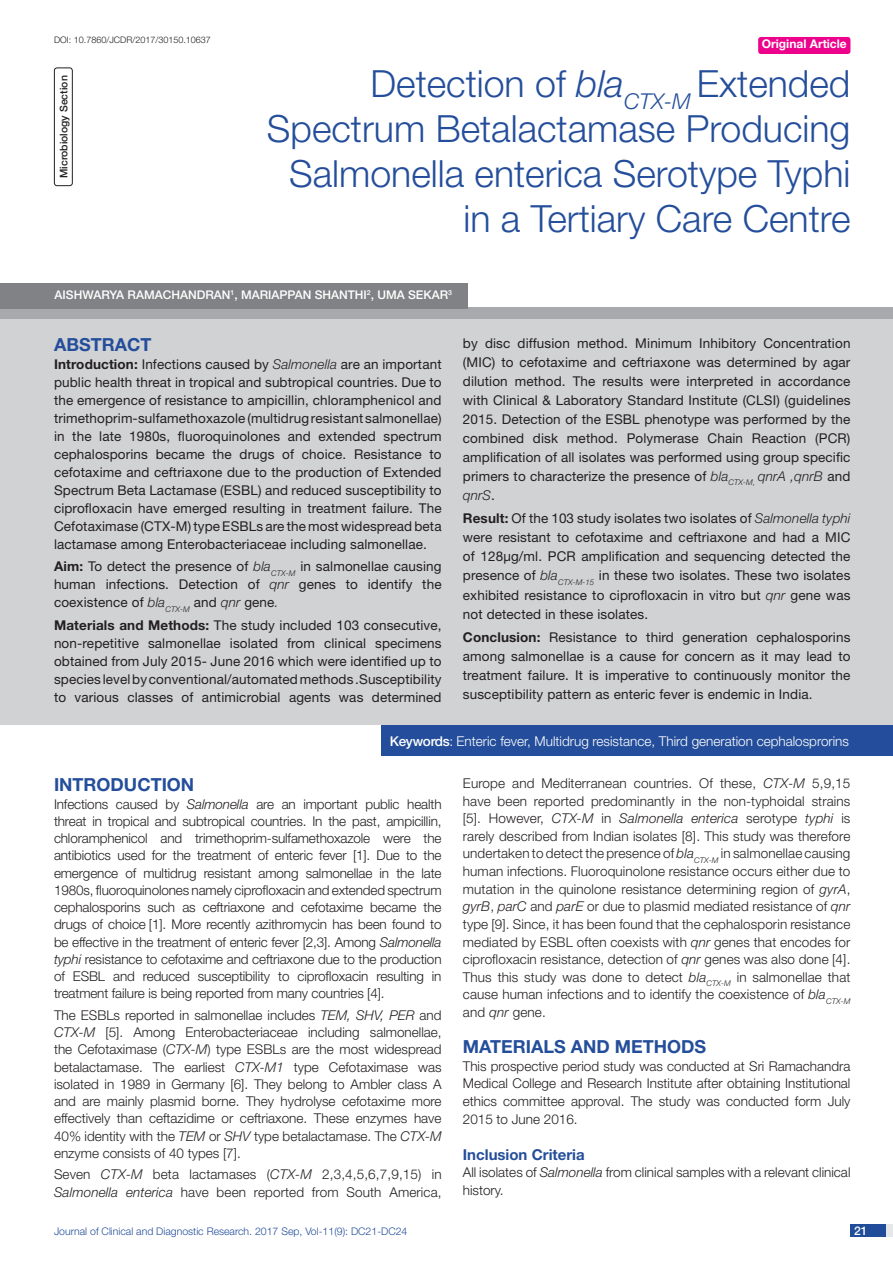
<style>
.page{position:relative;width:893px;height:1263px;background:#fff}
.page>*{position:absolute;margin:0;border:0;box-sizing:border-box;transform-origin:0 0}
.t1{font:300 37.5px/45px "Helvetica Neue";color:#244e9b;text-align:right}
.Heading{font:700 18px "Helvetica Neue";color:#244e9b}
.Abstract_head{font:700 18px "Helvetica Neue";color:#244e9b}
.HEAD_2{font:700 15px "Helvetica Neue";color:#244e9b}
.Body_text{font:300 13.5px/17.2px "Helvetica Neue";color:#231f20;text-align:justify}
.Abstract_Text{font:13.5px/18px "Helvetica Neue";letter-spacing:.01em;color:#231f20;text-align:justify}
.Body_text-2{font:300 13.5px "Helvetica Neue";color:#fff}
.Author{font:500 12px "Helvetica Neue";color:#fff}
.t2{font:700 12px "Helvetica Neue";color:#fff}
.t3{font:300 10.5px "Helvetica Neue";color:#244e9b}
.section{font:500 10.5px "Helvetica Neue";color:#231f20}
.DOI{font:300 9px "Helvetica Neue";color:#231f20}
.s1{font-style:italic}
.s2{font-weight:700}
.s3{font-weight:300;font-style:italic}
.s4{font-weight:500}
</style>
<div class="page">
<div style="left:850px;top:1224px;width:43px;height:13px;background:#e6e7e9"></div>
<div style="left:850px;top:1224px;width:35px;height:13px;background:#214c99"></div>
<div style="left:758px;top:37px;width:92px;height:17px;background:#ed028c;border-radius:3px"></div>
<div style="left:54px;top:68px;width:19px;height:118px;border:1px solid #231f20;border-radius:3px"></div>
<div style="left:0;top:308px;width:893px;height:12px;background:#a8a9ad"></div>
<div style="left:0;top:283px;width:467px;height:26px;background:#808285"></div>
<div style="left:0;top:320px;width:893px;height:405px;background:#d1d2d4"></div>
<div style="left:382px;top:725px;width:511px;height:31px;background:#244e9b"></div>
<p class="DOI" style="left:54px;top:35px;width:158px">DOI: 10.7860/JCDR/2017/30150.10637</p>
<p class="t2" style="left:762px;top:37px;width:87px">Original Article</p>
<p class="section" style="left:57px;top:178px;width:104px;rotate:-90deg">Microbiology Section</p>
<p class="t1" style="left:267px;top:60px;width:585px">Detection of <span class="s1">bla</span><sub>CTX-M</sub> Extended<br>Spectrum Betalactamase Producing<br>Salmonella enterica Serotype Typhi in a Tertiary Care Centre</p>
<p class="Author" style="left:55px;top:287px;width:399px">AISHWARYA RAMACHANDRAN<sup>1</sup>, MARIAPPAN SHANTHI<sup>2</sup>, UMA SEKAR<sup>3</sup></p>
<p class="Abstract_head" style="left:54px;top:333px;width:99px">ABSTRACT</p>
<p class="Abstract_Text" style="left:54px;top:355px;width:389px"><span class="s2">Introduction:</span> Infections caused by <span class="s3">Salmonella</span> are an important public health threat in tropical and subtropical countries. Due to the emergence of resistance to ampicillin, chloramphenicol and trimethoprim-sulfamethoxazole (multidrug resistant salmonellae) in the late 1980s, fluoroquinolones and extended spectrum cephalosporins became the drugs of choice. Resistance to cefotaxime and ceftriaxone due to the production of Extended Spectrum Beta Lactamase (ESBL) and reduced susceptibility to ciprofloxacin have emerged resulting in treatment failure. The Cefotaximase (CTX-M) type ESBLs are the most widespread beta lactamase among Enterobacteriaceae including salmonellae.</p>
<p class="Abstract_Text" style="left:54px;top:557px;width:389px"><span class="s2">Aim:</span> To detect the presence of <span class="s3">bla</span><sub>CTX-M</sub> in salmonellae causing human infections. Detection of <span class="s3">qnr</span> genes to identify the coexistence of <span class="s3">bla</span><sub>CTX-M</sub> and <span class="s3">qnr</span> gene<span class="s3">.</span></p>
<p class="Abstract_Text" style="left:54px;top:616px;width:389px"><span class="s2">Materials and Methods:</span> The study included 103 consecutive, non-repetitive salmonellae isolated from clinical specimens obtained from July 2015- June 2016 which were identified up to species level by conventional/automated methods .Susceptibility to various classes of antimicrobial agents was determined</p>
<p class="Abstract_Text" style="left:463px;top:333px;width:389px;line-height:19px">by disc diffusion method. Minimum Inhibitory Concentration (MIC) to cefotaxime and ceftriaxone was determined by agar dilution method. The results were interpreted in accordance with Clinical &amp; Laboratory Standard Institute (CLSI) (guidelines 2015. Detection of the ESBL phenotype was performed by the combined disk method. Polymerase Chain Reaction (PCR) amplification of all isolates was performed using group specific primers to characterize the presence of <span class="s3">bla</span><sub>CTX-M,</sub> <span class="s3">qnrA ,qnrB</span> and <span class="s3">qnrS</span>.</p>
<p class="Abstract_Text" style="left:463px;top:509px;width:389px;line-height:19px"><span class="s2">Result:</span> Of the 103 study isolates two isolates of <span class="s3">Salmonella typhi </span>were resistant to cefotaxime and ceftriaxone and had a MIC of 128µg/ml. PCR amplification and sequencing detected the presence of <span class="s3">bla</span><sub>CTX-M-15</sub> in these two isolates. These two isolates exhibited resistance to ciprofloxacin in vitro but <span class="s3">qnr</span> gene was not detected in these isolates.</p>
<p class="Abstract_Text" style="left:463px;top:627px;width:389px;line-height:19px"><span class="s2">Conclusion:</span> Resistance to third generation cephalosporins among salmonellae is a cause for concern as it may lead to treatment failure. It is imperative to continuously monitor the susceptibility pattern as enteric fever is endemic in India.</p>
<p class="Body_text-2" style="left:390px;top:733px;width:461px"><span class="s4">Keywords</span>: Enteric fever, Multidrug resistance, Third generation cephalosprorins</p>
<p class="Heading" style="left:54px;top:774px;width:142px">INTRODUCTION</p>
<p class="Body_text" style="left:54px;top:795px;width:389px">Infections caused by <span class="s1">Salmonella</span> are an important public health threat in tropical and subtropical countries. In the past, ampicillin, chloramphenicol and trimethoprim-sulfamethoxazole were the antibiotics used for the treatment of enteric fever [1]. Due to the emergence of multidrug resistant among salmonellae in the late 1980s, fluoroquinolones namely ciprofloxacin and extended spectrum cephalosporins such as ceftriaxone and cefotaxime became the drugs of choice [1]. More recently azithromycin has been found to be effective in the treatment of enteric fever [2,3]. Among <span class="s1">Salmonella typhi</span> resistance to cefotaxime and ceftriaxone due to the production of ESBL and reduced susceptibility to ciprofloxacin resulting in treatment failure is being reported from many countries [4].</p>
<p class="Body_text" style="left:54px;top:1006px;width:389px">The ESBLs reported in salmonellae includes <span class="s1">TEM, SHV, PER</span> and <span class="s1">CTX-M</span> [5]. Among Enterobacteriaceae including salmonellae, the Cefotaximase (<span class="s1">CTX-M</span>) type ESBLs are the most widespread betalactamase. The earliest <span class="s1">CTX-M1</span> type Cefotaximase was isolated in 1989 in Germany [6]. They belong to Ambler class A and are mainly plasmid borne. They hydrolyse cefotaxime more effectively than ceftazidime or ceftriaxone. These enzymes have 40% identity with the <span class="s1">TEM</span> or <span class="s1">SHV</span> type betalactamase. The <span class="s1">CTX-M </span>enzyme consists of 40 types [7].</p>
<p class="Body_text" style="left:54px;top:1166px;width:389px">Seven <span class="s1">CTX-M</span> beta lactamases (<span class="s1">CTX-M</span> 2,3,4,5,6,7,9,15) in<br><span class="s1">Salmonella enterica</span> have been reported from South America,</p>
<p class="Body_text" style="left:463px;top:774px;width:389px">Europe and Mediterranean countries. Of these, <span class="s1">CTX-M</span> 5,9,15 have been reported predominantly in the non-typhoidal strains [5]. However, <span class="s1">CTX-M</span> in <span class="s1">Salmonella enterica</span> serotype <span class="s1">typhi</span> is rarely described from Indian isolates [8]. This study was therefore undertaken to detect the presence of <span class="s1">bla</span><sub>CTX-M</sub> in salmonellae causing human infections. Fluoroquinolone resistance occurs either due to mutation in the quinolone resistance determining region of <span class="s1">gyrA</span>, <span class="s1">gyrB</span>, <span class="s1">parC</span> and <span class="s1">parE</span> or due to plasmid mediated resistance of <span class="s1">qnr </span>type [9]. Since, it has been found that the cephalosporin resistance mediated by ESBL often coexists with <span class="s1">qnr</span> genes that encodes for ciprofloxacin resistance, detection of <span class="s1">qnr</span> genes was also done [4].<br>Thus this study was done to detect <span class="s1">bla</span><sub>CTX-M</sub> in salmonellae that cause human infections and to identify the coexistence of <span class="s1">bla</span><sub>CTX-M </sub>and <span class="s1">qnr</span> gene.</p>
<p class="Heading" style="left:463px;top:1036px;width:245px">MATERIALS AND METHODS</p>
<p class="Body_text" style="left:463px;top:1057px;width:389px;line-height:17.7px">This prospective period study was conducted at Sri Ramachandra Medical College and Research Institute after obtaining Institutional ethics committee approval. The study was conducted form July 2015 to June 2016.</p>
<p class="HEAD_2" style="left:463px;top:1145px;width:123px">Inclusion Criteria</p>
<p class="Body_text" style="left:463px;top:1163px;width:389px;line-height:17.7px">All isolates of <span class="s1">Salmonella</span> from clinical samples with a relevant clinical history.</p>
<p class="t3" style="left:54px;top:1225px;width:355px">Journal of Clinical and Diagnostic Research. 2017 Sep, Vol-11(9): DC21-DC24</p>
<p class="Author" style="left:854px;top:1223px;width:15px">21</p>
</div>
